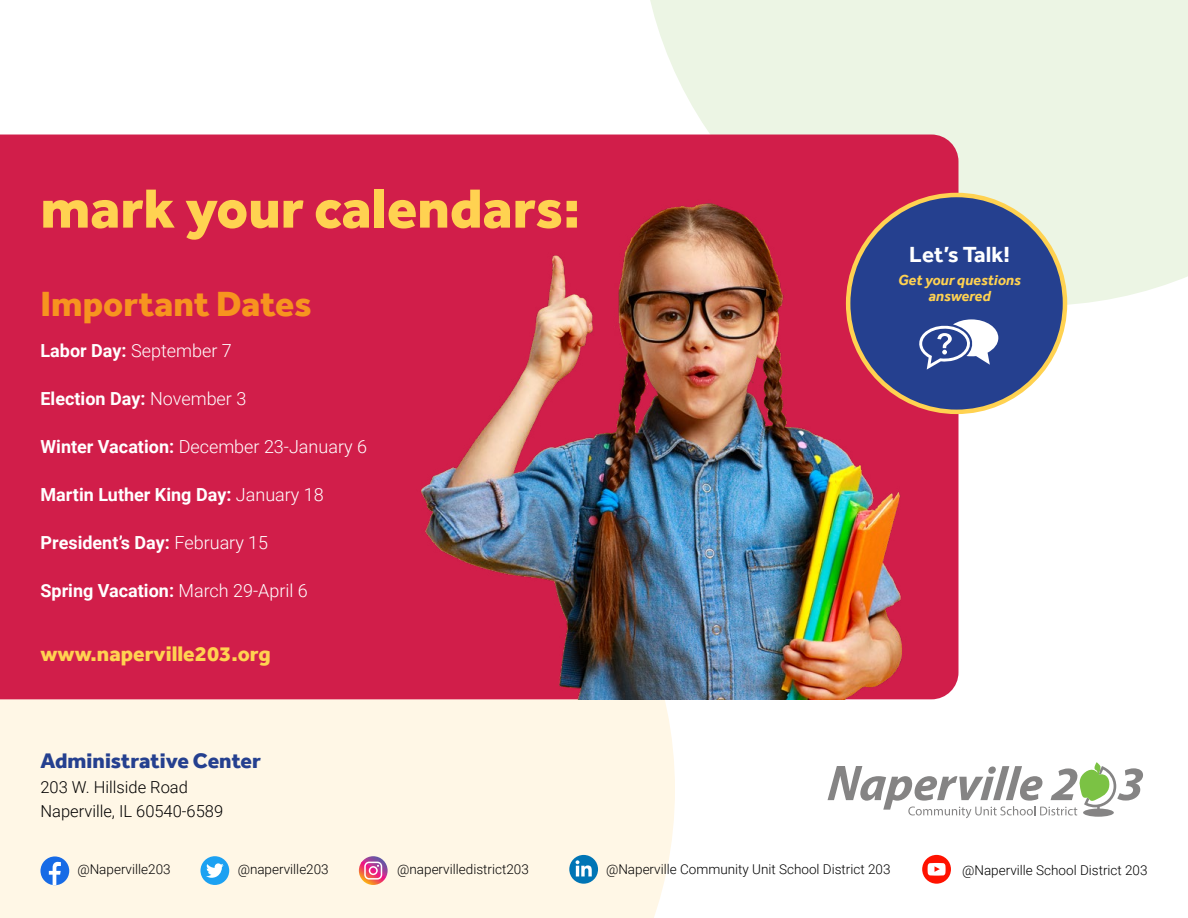
<style>
.page{position:relative;width:1188px;height:918px;background:#fff}
.page>*{position:absolute;margin:0;border:0;box-sizing:border-box;transform-origin:0 0}
.t1{font:800 57px "Effra";color:#ffd251}
.t2{font:800 36px "Effra";color:#f7941f}
.t3{font:700 22.5px "Effra";color:#fff}
.t4{font:800 21.75px "Effra";color:#ffd251}
.t5{font:800 21.75px "Effra";color:#25408f}
.t6{font:700 18px "Roboto";color:#fff}
.t7{font:300 18px "Roboto";color:#fff}
.t8{font:300 16.5px/24.3px "Roboto";color:#000}
.t9{font:italic 700 15px/16.5px "Effra";color:#ffd251;text-align:center}
.t10{font:300 13.5px "Roboto";color:#000}
.s1{font-weight:700}
.s2{font-weight:300}
</style>
<div class="page">
<div style="left:639px;top:0;width:549px;height:306px;background:#ecf5e4"></div>
<div style="left:0;top:699px;width:675px;height:219px;background:#fff7e6"></div>
<div style="left:0;top:135px;width:958px;height:564px;background:#d11e4a"></div>
<svg style="left:828px;top:762px;width:315px;height:56px"></svg>
<div style="left:848px;top:195px;width:217px;height:217px;background:#25408f;border-radius:50%"></div>
<svg style="left:933px;top:319px;width:65px;height:47px"></svg>
<div style="left:40px;top:856px;width:29px;height:29px;background:#176be6;border-radius:50%"></div>
<svg style="left:49px;top:862px;width:12px;height:23px"></svg>
<div style="left:200px;top:856px;width:29px;height:29px;background:#1ca1f2;border-radius:50%"></div>
<svg style="left:206px;top:863px;width:18px;height:15px"></svg>
<svg style="left:359px;top:856px;width:29px;height:29px"></svg>
<svg style="left:364px;top:862px;width:18px;height:18px"></svg>
<svg style="left:569px;top:855px;width:29px;height:29px"></svg>
<svg style="left:576px;top:860px;width:16px;height:16px"></svg>
<div style="left:922px;top:855px;width:29px;height:29px;background:#ff1200;border-radius:50%"></div>
<svg style="left:928px;top:863px;width:18px;height:13px"></svg>
<img style="left:375px;top:164px;width:558px;height:536px">
<h1 class="t1" style="left:40px;top:175px;width:541px">mark your calendars:</h1>
<h2 class="t2" style="left:40px;top:282px;width:273px">Important Dates</h2>
<h3 class="t7" style="left:40px;top:338px;width:193px"><span class="s1">Labor Day:</span> September 7</h3>
<h3 class="t6" style="left:40px;top:386px;width:207px">Election Day: <span class="s2">November 3</span></h3>
<h3 class="t7" style="left:40px;top:434px;width:328px"><span class="s1">Winter Vacation:</span> December 23-January 6</h3>
<h3 class="t6" style="left:40px;top:482px;width:285px">Martin Luther King Day: <span class="s2">January 18</span></h3>
<h3 class="t6" style="left:40px;top:530px;width:229px">President’s Day: <span class="s2">February 15</span></h3>
<h3 class="t6" style="left:40px;top:578px;width:269px">Spring Vacation: <span class="s2">March 29-April 6</span></h3>
<h3 class="t4" style="left:40px;top:641px;width:232px">www.naperville203.org</h3>
<h3 class="t5" style="left:40px;top:748px;width:222px">Administrative Center</h3>
<p class="t8" style="left:40px;top:774px;width:184px">203 W. Hillside Road<br>Naperville, IL 60540-6589</p>
<h3 class="t3" style="left:909px;top:241px;width:102px">Let’s Talk!</h3>
<p class="t9" style="left:898px;top:271px;width:124px">Get your questions answered</p>
<p class="t10" style="left:77px;top:860px;width:95px">@Naperville203</p>
<p class="t10" style="left:238px;top:860px;width:93px">@naperville203</p>
<p class="t10" style="left:397px;top:860px;width:133px">@napervilledistrict203</p>
<p class="t10" style="left:606px;top:860px;width:286px">@Naperville Community Unit School District 203</p>
<p class="t10" style="left:962px;top:861px;width:187px">@Naperville School District 203</p>
</div>
